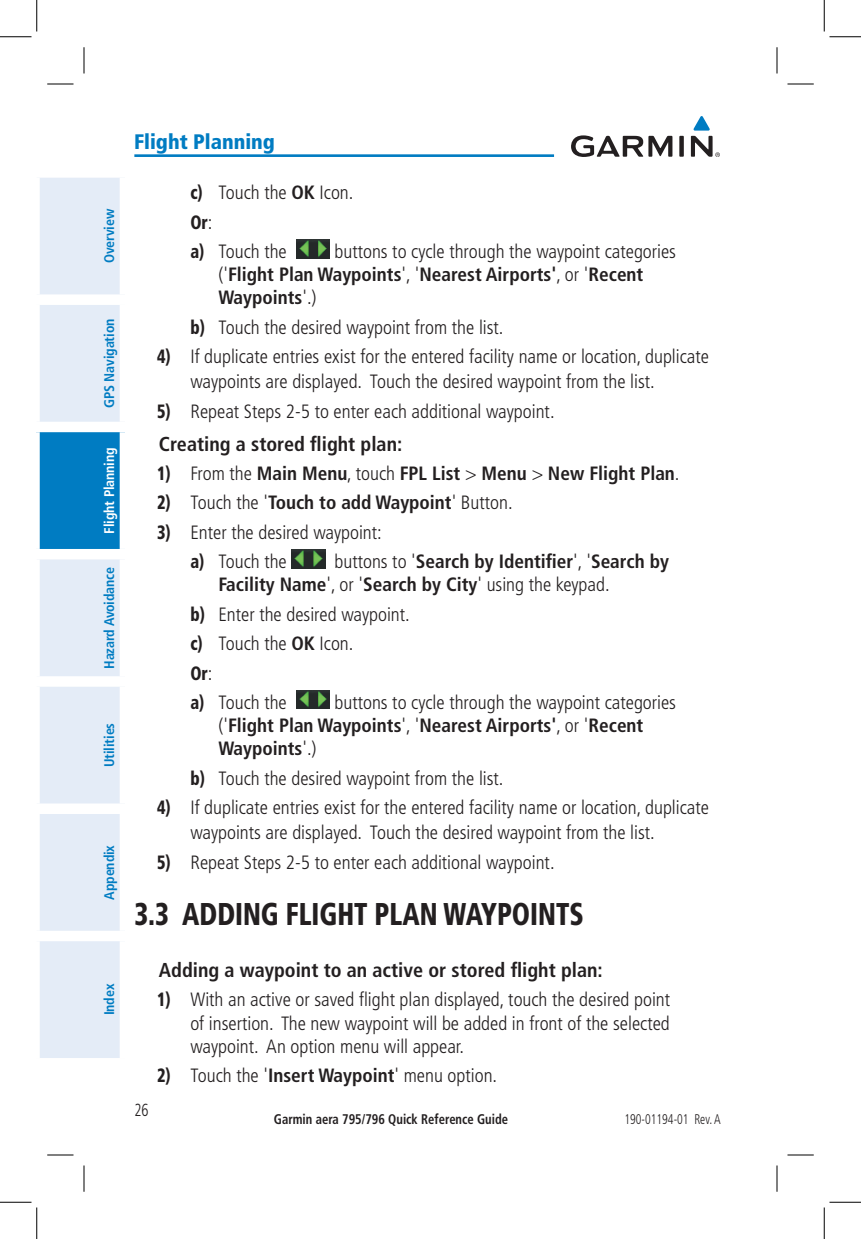
<style>
.page{position:relative;width:861px;height:1239px;background:#fff}
.page>*{position:absolute;margin:0;border:0;box-sizing:border-box;transform-origin:0 0}
.t1{font:900 condensed 31.5px "Frutiger";color:#231f20;scale:.85 1}
.t2{font:900 condensed 21px "Frutiger";color:#007cc2}
.t3{font:700 condensed 20.12px "Frutiger";color:#231f20}
.t4{font:300 condensed 19.25px/29.4px "Frutiger";color:#231f20}
.t5{font:700 condensed 19.25px/23.1px "Frutiger";color:#231f20}
.t6{font:300 condensed 17.5px "Frutiger";color:#231f20;scale:.85 1}
.t7{font:700 condensed 14px "Frutiger";letter-spacing:-.01em;color:#007cc2}
.t8{font:700 condensed 14px "Frutiger";color:#231f20;scale:.9 1}
.t9{font:300 condensed 14px "Frutiger";color:#231f20;scale:.85 1}
.t10{font:700 condensed 14px "Frutiger";letter-spacing:-.01em;color:#fff}
.s1{font-weight:900}
.s2{font-weight:700}
.s3{font-weight:300}
</style>
<div class="page">
<div style="left:40px;top:178px;width:80px;height:880px;background:#e4ecf7"></div>
<div style="left:37px;top:427px;width:88px;height:127px;background:#007cc2"></div>
<div style="left:37px;top:294px;width:93px;height:11px;background:#fff"></div>
<div style="left:37px;top:422px;width:93px;height:10px;background:#fff"></div>
<hr style="left:37px;top:432px;width:3px;height:117px;background:#fff">
<div style="left:120px;top:432px;width:10px;height:117px;background:#fff"></div>
<div style="left:37px;top:549px;width:93px;height:10px;background:#fff"></div>
<div style="left:37px;top:676px;width:93px;height:11px;background:#fff"></div>
<div style="left:37px;top:803px;width:93px;height:11px;background:#fff"></div>
<div style="left:37px;top:931px;width:93px;height:10px;background:#fff"></div>
<img style="left:296px;top:239px;width:34px;height:19px">
<img style="left:291px;top:550px;width:34px;height:18px">
<img style="left:296px;top:690px;width:34px;height:19px">
<svg style="left:571px;top:116px;width:149px;height:41px"></svg>
<hr style="left:134px;top:154px;width:420px;height:3px;background:#007cc2">
<svg style="left:47px;top:84px;width:27px;height:1px"></svg>
<svg style="left:788px;top:84px;width:26px;height:1px"></svg>
<svg style="left:47px;top:1155px;width:27px;height:1px"></svg>
<svg style="left:788px;top:1155px;width:26px;height:1px"></svg>
<svg style="left:84px;top:47px;width:1px;height:27px"></svg>
<svg style="left:84px;top:1166px;width:1px;height:26px"></svg>
<svg style="left:777px;top:47px;width:1px;height:27px"></svg>
<svg style="left:777px;top:1166px;width:1px;height:26px"></svg>
<hr style="left:0;top:36px;width:32px;height:1px;background:#000">
<hr style="left:830px;top:36px;width:31px;height:1px;background:#000">
<hr style="left:0;top:1202px;width:32px;height:1px;background:#000">
<hr style="left:830px;top:1202px;width:31px;height:1px;background:#000">
<hr style="left:36px;top:0;width:1px;height:32px;background:#000">
<hr style="left:36px;top:1208px;width:1px;height:31px;background:#000">
<hr style="left:824px;top:0;width:1px;height:32px;background:#000">
<hr style="left:824px;top:1208px;width:1px;height:31px;background:#000">
<p class="t7" style="left:101px;top:263px;width:56px;rotate:-90deg">Overview</p>
<p class="t7" style="left:101px;top:408px;width:91px;rotate:-90deg">GPS Navigation</p>
<p class="t10" style="left:101px;top:534px;width:88px;rotate:-90deg">Flight Planning</p>
<p class="t7" style="left:101px;top:669px;width:104px;rotate:-90deg">Hazard Avoidance</p>
<p class="t7" style="left:101px;top:767px;width:46px;rotate:-90deg">Utilities</p>
<p class="t7" style="left:101px;top:900px;width:56px;rotate:-90deg">Appendix</p>
<p class="t7" style="left:101px;top:1015px;width:33px;rotate:-90deg">Index</p>
<p class="t2" style="left:134px;top:130px;width:142px">Flight Planning</p>
<p class="t4" style="left:190px;top:178px;width:165px"><span class="s1">c)</span> Touch the <span class="s2">OK</span> Icon.<br><span class="s1">Or</span>:<br><span class="s1">a)</span> Touch the</p>
<p class="t4" style="left:218px;top:240px;width:459px;line-height:23.1px;text-indent:116px">buttons to cycle through the waypoint categories ('<span class="s2">Flight Plan Waypoints</span>', '<span class="s2">Nearest Airports'</span>, or '<span class="s2">Recent<br>Waypoints</span>'.)</p>
<p class="t4" style="left:190px;top:313px;width:315px"><span class="s1">b)</span> Touch the desired waypoint from the list.</p>
<p class="t4" style="left:190px;top:344px;width:520px;line-height:25.2px;text-indent:-33px"><span class="s1">4)</span> If duplicate entries exist for the entered facility name or location, duplicate waypoints are displayed. Touch the desired waypoint from the list.</p>
<p class="t4" style="left:157px;top:397px;width:399px"><span class="s1">5)</span> Repeat Steps 2-5 to enter each additional waypoint.</p>
<p class="t3" style="left:159px;top:432px;width:245px">Creating a stored flight plan:</p>
<p class="t5" style="left:157px;top:462px;width:524px"><span class="s1">1)</span> <span class="s3">From the</span> Main Menu<span class="s3">, touch</span> FPL List <span class="s3">&gt;</span> Menu <span class="s3">&gt;</span> New Flight Plan<span class="s3">.</span></p>
<p class="t5" style="left:157px;top:491px;width:357px"><span class="s1">2)</span> <span class="s3">Touch the '</span>Touch to add Waypoint<span class="s3">' Button.</span></p>
<p class="t4" style="left:190px;top:518px;width:193px;text-indent:-33px"><span class="s1">3)</span> Enter the desired waypoint: <span class="s1">a)</span> Touch the</p>
<p class="t5" style="left:218px;top:550px;width:452px;text-indent:116px"><span class="s3">buttons to '</span>Search by Identifier<span class="s3">', '</span>Search by<br>Facility Name<span class="s3">', or '</span>Search by City<span class="s3">' using the keypad.</span></p>
<p class="t4" style="left:190px;top:600px;width:221px"><span class="s1">b)</span> Enter the desired waypoint. <span class="s1">c)</span> Touch the <span class="s2">OK</span> Icon.<br><span class="s1">Or</span>:<br><span class="s1">a)</span> Touch the</p>
<p class="t4" style="left:218px;top:691px;width:459px;line-height:23.1px;text-indent:116px">buttons to cycle through the waypoint categories ('<span class="s2">Flight Plan Waypoints</span>', '<span class="s2">Nearest Airports'</span>, or '<span class="s2">Recent<br>Waypoints</span>'.)</p>
<p class="t4" style="left:190px;top:763px;width:315px"><span class="s1">b)</span> Touch the desired waypoint from the list.</p>
<p class="t4" style="left:190px;top:795px;width:520px;line-height:25.2px;text-indent:-33px"><span class="s1">4)</span> If duplicate entries exist for the entered facility name or location, duplicate waypoints are displayed. Touch the desired waypoint from the list.</p>
<p class="t4" style="left:157px;top:847px;width:399px"><span class="s1">5)</span> Repeat Steps 2-5 to enter each additional waypoint.</p>
<h1 class="t1" style="left:134px;top:895px;width:527px">3.3 Adding Flight Plan Waypoints</h1>
<p class="t3" style="left:159px;top:958px;width:445px">Adding a waypoint to an active or stored flight plan:</p>
<p class="t4" style="left:190px;top:989px;width:481px;line-height:23.1px;text-align:justify;text-indent:-33px"><span class="s1">1)</span> With an active or saved flight plan displayed, touch the desired point of insertion. The new waypoint will be added in front of the selected waypoint. An option menu will appear.</p>
<p class="t4" style="left:157px;top:1061px;width:342px"><span class="s1">2)</span> Touch the '<span class="s2">Insert Waypoint</span>' menu option.</p>
<p class="t6" style="left:134px;top:1100px;width:18px">26</p>
<p class="t8" style="left:274px;top:1110px;width:262px">Garmin aera 795/796 Quick Reference Guide</p>
<p class="t9" style="left:624px;top:1111px;width:115px">190-01194-01 Rev. A</p>
</div>
